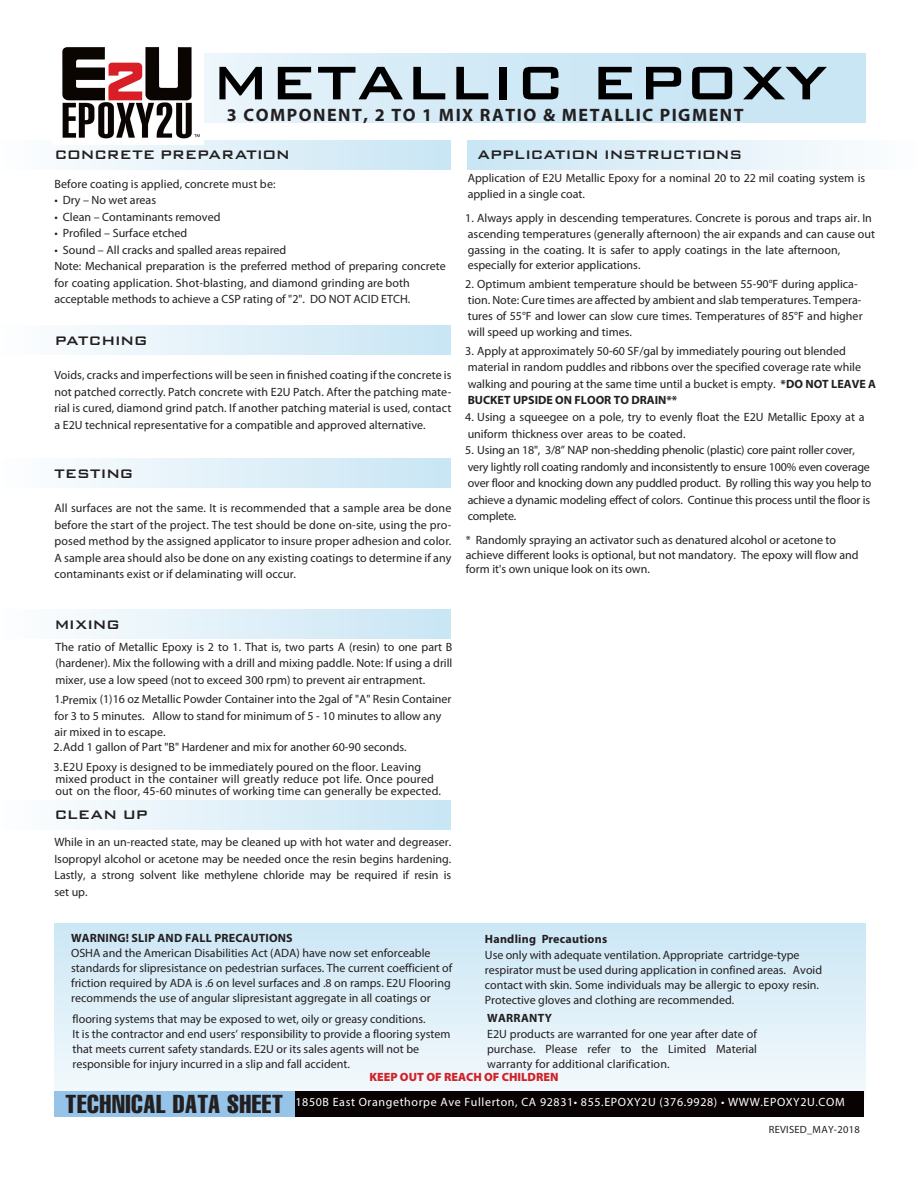
<style>
.page{position:relative;width:918px;height:1188px;background:#fff}
.page>*{position:absolute;margin:0;border:0;box-sizing:border-box;transform-origin:0 0}
.t1{font:500 63px "Bank Gothic BT";color:#000}
.t2{font:700 18px "Myriad Pro";letter-spacing:.085em;color:#231f20}
.t3{font:500 16.5px "Bank Gothic";letter-spacing:-.035em;color:#231f20}
.t4{font:500 16.5px "Bank Gothic";letter-spacing:-.01em;color:#231f20}
.t5{font:12px/16.5px "Myriad Pro";color:#231f20}
.t6{font:12px/24.3px "Myriad Pro";letter-spacing:.05em;color:#fff}
.t7{font:700 12px "Myriad Pro";letter-spacing:.01em;color:#231f20}
.t8{font:10.5px "Myriad Pro";letter-spacing:.025em;color:#231f20}
.s1{font-weight:700}
.s2{font-weight:900;color:#d1232a}
.s3{font-family:"Helvetica";font-stretch:extra-condensed;font-size:25.5px;color:#231f20}
</style>
<div class="page">
<div style="left:184px;top:53px;width:682px;height:70px;background:linear-gradient(to right,#e6f3fa,#c2e2f3)"></div>
<div style="left:0;top:140px;width:451px;height:29px;background:linear-gradient(to right,#fefefe,#c8e5f4)"></div>
<div style="left:0;top:326px;width:451px;height:29px;background:linear-gradient(to right,#fdfefe,#c8e5f4)"></div>
<div style="left:0;top:459px;width:451px;height:29px;background:linear-gradient(to right,#fdfefe,#c8e5f4)"></div>
<div style="left:0;top:609px;width:451px;height:30px;background:linear-gradient(to right,#fdfefe,#c8e5f4)"></div>
<div style="left:0;top:800px;width:451px;height:29px;background:linear-gradient(to right,#fdfefe,#c8e5f4)"></div>
<div style="left:54px;top:923px;width:811px;height:176px;background:linear-gradient(to bottom,#cce7f5,#f4f9fc)"></div>
<div style="left:295px;top:1091px;width:569px;height:26px;background:#080302"></div>
<div style="left:54px;top:1091px;width:241px;height:26px;background:#96c3e8"></div>
<div style="left:467px;top:140px;width:451px;height:29px;background:linear-gradient(to right,#c8e5f4,#fdfefe)"></div>
<img style="left:53px;top:47px;width:150px;height:97px">
<h1 class="t1" style="left:211px;top:48px;width:618px">METALLIC EPOXY</h1>
<h2 class="t2" style="left:227px;top:104px;width:518px">3 COMPONENT, 2 TO 1 MIX RATIO &amp; METALLIC PIGMENT</h2>
<p class="t3" style="left:54px;top:142px;width:237px">CONCRETE PREPARATION</p>
<p class="t5" style="left:54px;top:176px;width:223px">Before coating is applied, concrete must be:</p>
<p class="t5" style="left:54px;top:192px;width:103px">• Dry – No wet areas</p>
<p class="t5" style="left:54px;top:209px;width:168px">• Clean – Contaminants removed</p>
<p class="t5" style="left:54px;top:225px;width:134px">• Profiled – Surface etched</p>
<p class="t5" style="left:54px;top:242px;width:393px">• Sound – All cracks and spalled areas repaired<br>Note: Mechanical preparation is the preferred method of preparing concrete for coating application. Shot-blasting, and diamond grinding are both acceptable methods to achieve a CSP rating of "2". DO NOT ACID ETCH.</p>
<p class="t3" style="left:54px;top:328px;width:95px">PATCHING</p>
<p class="t5" style="left:54px;top:367px;width:399px;text-align:justify">Voids, cracks and imperfections will be seen in finished coating if the concrete is not patched correctly. Patch concrete with E2U Patch. After the patching mate&shy;rial is cured, diamond grind patch. If another patching material is used, contact a E2U technical representative for a compatible and approved alternative.</p>
<p class="t4" style="left:54px;top:461px;width:81px">TESTING</p>
<p class="t5" style="left:54px;top:500px;width:399px;text-align:justify">All surfaces are not the same. It is recommended that a sample area be done before the start of the project. The test should be done on-site, using the pro&shy;posed method by the assigned applicator to insure proper adhesion and color.<br>A sample area should also be done on any existing coatings to determine if any contaminants exist or if delaminating will occur.</p>
<p class="t3" style="left:54px;top:611px;width:67px">MIXING</p>
<p class="t5" style="left:55px;top:639px;width:399px;text-align:justify">The ratio of Metallic Epoxy is 2 to 1. That is, two parts A (resin) to one part B (hardener). Mix the following with a drill and mixing paddle. Note: If using a drill mixer, use a low speed (not to exceed 300 rpm) to prevent air entrapment.</p>
<p class="t5" style="left:54px;top:691px;width:399px;line-height:17.2px">1.Premix (1)16 oz Metallic Powder Container into the 2gal of "A" Resin Container for 3 to 5 minutes. Allow to stand for minimum of 5 - 10 minutes to allow any</p>
<p class="t5" style="left:54px;top:724px;width:113px">air mixed in to escape.</p>
<p class="t5" style="left:54px;top:737px;width:369px;line-height:19.5px">2.Add 1 gallon of Part "B" Hardener and mix for another 60-90 seconds.<br>3.E2U Epoxy is designed to be immediately poured on the floor. Leaving</p>
<p class="t5" style="left:55px;top:773px;width:387px;line-height:12.5px">mixed product in the container will greatly reduce pot life. Once poured out on the floor, 45-60 minutes of working time can generally be expected.</p>
<p class="t3" style="left:54px;top:802px;width:95px">CLEAN UP</p>
<p class="t5" style="left:54px;top:834px;width:398px;text-align:justify">While in an un-reacted state, may be cleaned up with hot water and degreaser.<br>Isopropyl alcohol or acetone may be needed once the resin begins hardening.<br>Lastly, a strong solvent like methylene chloride may be required if resin is set up.</p>
<p class="t7" style="left:71px;top:932px;width:223px">WARNING! SLIP AND FALL PRECAUTIONS</p>
<p class="t5" style="left:71px;top:946px;width:383px;line-height:15px">OSHA and the American Disabilities Act (ADA) have now set enforceable standards for slipresistance on pedestrian surfaces. The current coefficient of friction required by ADA is .6 on level surfaces and .8 on ramps. E2U Flooring recommends the use of angular slipresistant aggregate in all coatings or</p>
<p class="t5" style="left:72px;top:1011px;width:379px;line-height:15px">flooring systems that may be exposed to wet, oily or greasy conditions.<br>It is the contractor and end users’ responsibility to provide a flooring system that meets current safety standards. E2U or its sales agents will not be responsible for injury incurred in a slip and fall accident.</p>
<p class="t3" style="left:477px;top:142px;width:267px">APPLICATION INSTRUCTIONS</p>
<p class="t5" style="left:468px;top:169px;width:399px">Application of E2U Metallic Epoxy for a nominal 20 to 22 mil coating system is applied in a single coat.</p>
<p class="t5" style="left:465px;top:211px;width:411px;line-height:15.5px">1. Always apply in descending temperatures. Concrete is porous and traps air. In ascending temperatures (generally afternoon) the air expands and can cause out gassing in the coating. It is safer to apply coatings in the late afternoon, especially for exterior applications.</p>
<p class="t5" style="left:465px;top:276px;width:399px;line-height:15.9px">2. Optimum ambient temperature should be between 55-90°F during applica&shy;tion. Note: Cure times are affected by ambient and slab temperatures. Tempera&shy;tures of 55°F and lower can slow cure times. Temperatures of 85°F and higher will speed up working and times.</p>
<p class="t5" style="left:465px;top:343px;width:412px">3. Apply at approximately 50-60 SF/gal by immediately pouring out blended material in random puddles and ribbons over the specified coverage rate while walking and pouring at the same time until a bucket is empty. <span class="s1">*DO NOT LEAVE A BUCKET UPSIDE ON FLOOR TO DRAIN**</span></p>
<p class="t5" style="left:465px;top:408px;width:401px;line-height:17.5px">4. Using a squeegee on a pole, try to evenly float the E2U Metallic Epoxy at a uniform thickness over areas to be coated.</p>
<p class="t5" style="left:465px;top:442px;width:408px">5. Using an 18", 3/8” NAP non-shedding phenolic (plastic) core paint roller cover, very lightly roll coating randomly and inconsistently to ensure 100% even coverage over floor and knocking down any puddled product. By rolling this way you help to achieve a dynamic modeling effect of colors. Continue this process until the floor is complete.</p>
<p class="t5" style="left:466px;top:533px;width:394px;line-height:14.4px">* Randomly spraying an activator such as denatured alcohol or acetone to achieve different looks is optional, but not mandatory. The epoxy will flow and form it's own unique look on its own.</p>
<p class="t7" style="left:485px;top:931px;width:124px">Handling Precautions</p>
<p class="t5" style="left:485px;top:948px;width:339px;line-height:15px">Use only with adequate ventilation. Appropriate cartridge-type respirator must be used during application in confined areas. Avoid contact with skin. Some individuals may be allergic to epoxy resin.<br>Protective gloves and clothing are recommended.</p>
<p class="t5" style="left:487px;top:1026px;width:271px;line-height:15px;text-align:justify">E2U products are warranted for one year after date of purchase. Please refer to the Limited Material warranty for additional clarification.</p>
<p class="t7" style="left:487px;top:1011px;width:66px">WARRANTY</p>
<p class="t6" style="left:66px;top:1065px;width:781px;text-indent:304px"><span class="s2">KEEP OUT OF REACH OF CHILDREN<br></span><span class="s3">TECHNICAL DATA SHEET</span> 1850B East Orangethorpe Ave Fullerton, CA 92831• 855.EPOXY2U (376.9928) • WWW.EPOXY2U.COM</p>
<p class="t8" style="left:769px;top:1124px;width:93px">REVISED_MAY-2018</p>
</div>
